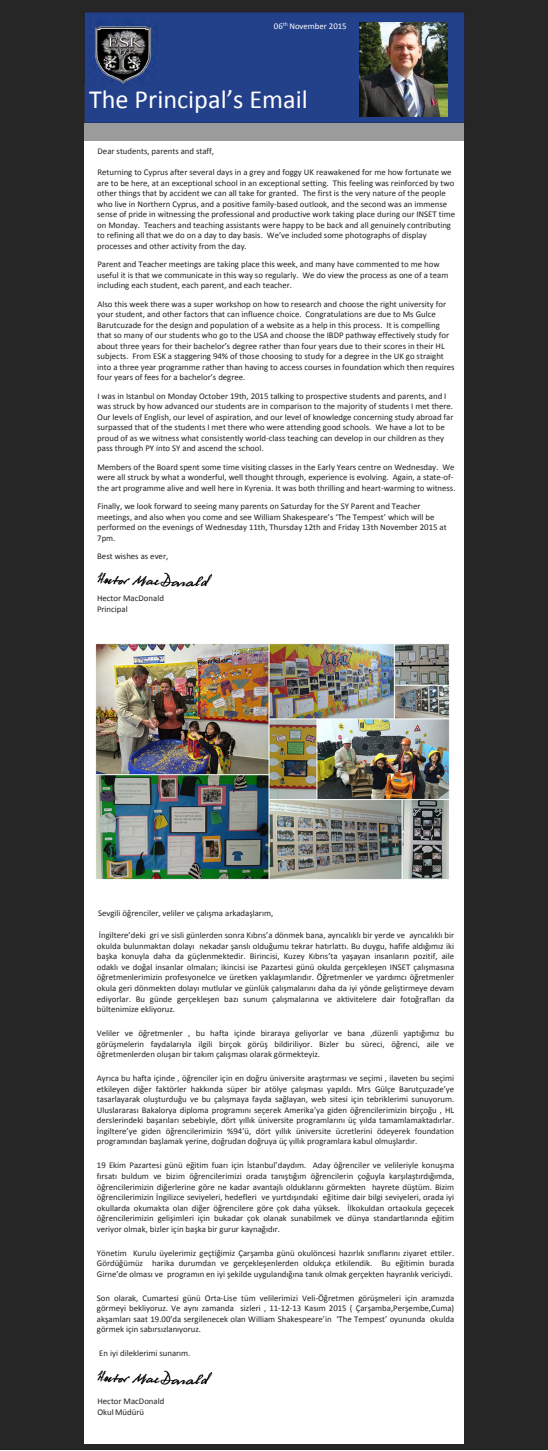
<style>
.page{position:relative;width:548px;height:1451px;background:#fff}
.page>*{position:absolute;margin:0;border:0;box-sizing:border-box;transform-origin:0 0}
.t1{font:26.25px "Calibri";color:#fff}
.t2{font:8.75px/10.5px "Calibri";color:#231f20}
.t3{font:8.75px "Calibri";color:#fdfdfe}
</style>
<div class="page">
<div style="left:0;top:0;width:548px;height:1449px;background:#262626"></div>
<div style="left:85px;top:83px;width:379px;height:1360px;background:#fff"></div>
<div style="left:84px;top:11px;width:381px;height:113px;background:#23408a;border:1px solid #231f20"></div>
<img style="left:92px;top:20px;width:62px;height:67px">
<img style="left:359px;top:23px;width:88px;height:93px">
<img style="left:97px;top:572px;width:116px;height:15px">
<img style="left:97px;top:1370px;width:116px;height:15px">
<div style="left:85px;top:123px;width:379px;height:17px;background:#9b9b9b"></div>
<img style="left:95px;top:644px;width:354px;height:235px">
<p class="t3" style="left:274px;top:21px;width:74px">06<sup>th</sup> November 2015</p>
<h1 class="t1" style="left:89px;top:83px;width:220px">The Principal’s Email</h1>
<p class="t2" style="left:98px;top:146px;width:118px">Dear students, parents and staff,</p>
<p class="t2" style="left:97px;top:167px;width:359px">Returning to Cyprus after several days in a grey and foggy UK reawakened for me how fortunate we are to be here, at an exceptional school in an exceptional setting. This feeling was reinforced by two other things that by accident we can all take for granted. The first is the very nature of the people who live in Northern Cyprus, and a positive family-based outlook, and the second was an immense sense of pride in witnessing the professional and productive work taking place during our INSET time on Monday. Teachers and teaching assistants were happy to be back and all genuinely contributing to refining all that we do on a day to day basis. We’ve included some photographs of display processes and other activity from the day.</p>
<p class="t2" style="left:97px;top:259px;width:353px">Parent and Teacher meetings are taking place this week, and many have commented to me how useful it is that we communicate in this way so regularly. We do view the process as one of a team including each student, each parent, and each teacher.</p>
<p class="t2" style="left:97px;top:298px;width:359px">Also this week there was a super workshop on how to research and choose the right university for your student, and other factors that can influence choice. Congratulations are due to Ms Gulce Barutcuzade for the design and population of a website as a help in this process. It is compelling that so many of our students who go to the USA and choose the IBDP pathway effectively study for about three years for their bachelor’s degree rather than four years due to their scores in their HL subjects. From ESK a staggering 94% of those choosing to study for a degree in the UK go straight into a three year programme rather than having to access courses in foundation which then requires four years of fees for a bachelor’s degree.</p>
<p class="t2" style="left:97px;top:390px;width:358px">I was in Istanbul on Monday October 19th, 2015 talking to prospective students and parents, and I was struck by how advanced our students are in comparison to the majority of students I met there.<br>Our levels of English, our level of aspiration, and our level of knowledge concerning study abroad far surpassed that of the students I met there who were attending good schools. We have a lot to be proud of as we witness what consistently world-class teaching can develop in our children as they pass through PY into SY and ascend the school.</p>
<p class="t2" style="left:97px;top:461px;width:360px">Members of the Board spent some time visiting classes in the Early Years centre on Wednesday. We were all struck by what a wonderful, well thought through, experience is evolving. Again, a state-of&shy;the art programme alive and well here in Kyrenia. It was both thrilling and heart-warming to witness.</p>
<p class="t2" style="left:97px;top:501px;width:351px">Finally, we look forward to seeing many parents on Saturday for the SY Parent and Teacher meetings, and also when you come and see William Shakespeare’s ‘The Tempest’ which will be performed on the evenings of Wednesday 11th, Thursday 12th and Friday 13th November 2015 at 7pm.</p>
<p class="t2" style="left:97px;top:551px;width:72px">Best wishes as ever,</p>
<p class="t2" style="left:97px;top:593px;width:68px">Hector MacDonald<br>Principal</p>
<p class="t2" style="left:98px;top:907px;width:177px">Sevgili öğrenciler, veliler ve çalışma arkadaşlarım,</p>
<p class="t2" style="left:97px;top:930px;width:359px;text-align:justify">İngiltere’deki gri ve sisli günlerden sonra Kıbrıs’a dönmek bana, ayrıcalıklı bir yerde ve ayrıcalıklı bir okulda bulunmaktan dolayı nekadar şanslı olduğumu tekrar hatırlattı. Bu duygu, hafife aldığımız iki başka konuyla daha da güçlenmektedir. Birincisi, Kuzey Kıbrıs’ta yaşayan insanların pozitif, aile odaklı ve doğal insanlar olmaları; ikincisi ise Pazartesi günü okulda gerçekleşen INSET çalışmasına öğretmenlerimizin profesyonelce ve üretken yaklaşımlarıdır. Öğretmenler ve yardımcı öğretmenler okula geri dönmekten dolayı mutlular ve günlük çalışmalarını daha da iyi yönde geliştirmeye devam ediyorlar. Bu günde gerçekleşen bazı sunum çalışmalarına ve aktivitelere dair fotoğrafları da bültenimize ekliyoruz.</p>
<p class="t2" style="left:97px;top:1028px;width:359px;text-align:justify">Veliler ve öğretmenler , bu hafta içinde biraraya geliyorlar ve bana ,düzenli yaptığımız bu görüşmelerin faydalarıyla ilgili birçok görüş bildiriliyor. Bizler bu süreci, öğrenci, aile ve öğretmenlerden oluşan bir takım çalışması olarak görmekteyiz.</p>
<p class="t2" style="left:97px;top:1073px;width:359px;text-align:justify">Ayrıca bu hafta içinde , öğrenciler için en doğru üniversite araştırması ve seçimi , ilaveten bu seçimi etkileyen diğer faktörler hakkında süper bir atölye çalışması yapıldı. Mrs Gülçe Barutçuzade’ye tasarlayarak oluşturduğu ve bu çalışmaya fayda sağlayan, web sitesi için tebriklerimi sunuyorum.<br>Uluslararası Bakalorya diploma programını seçerek Amerika’ya giden öğrencilerimizin birçoğu , HL derslerindeki başarıları sebebiyle, dört yıllık üniversite programlarını üç yılda tamamlamaktadırlar.<br>İngiltere’ye giden öğrencilerimizin %94’ü, dört yıllık üniversite ücretlerini ödeyerek foundation programından başlamak yerine, doğrudan doğruya üç yıllık programlara kabul olmuşlardır.</p>
<p class="t2" style="left:97px;top:1160px;width:359px;text-align:justify">19 Ekim Pazartesi günü eğitim fuarı için İstanbul’daydım. Aday öğrenciler ve velileriyle konuşma fırsatı buldum ve bizim öğrencilerimizi orada tanıştığım öğrencilerin çoğuyla karşılaştırdığımda, öğrencilerimizin diğerlerine göre ne kadar avantajlı olduklarını görmekten hayrete düştüm. Bizim öğrencilerimizin İngilizce seviyeleri, hedefleri ve yurtdışındaki eğitime dair bilgi seviyeleri, orada iyi okullarda okumakta olan diğer öğrencilere göre çok daha yüksek. İlkokuldan ortaokula geçecek öğrencilerimizin gelişimleri için bukadar çok olanak sunabilmek ve dünya standartlarında eğitim veriyor olmak, bizler için başka bir gurur kaynağıdır.</p>
<p class="t2" style="left:97px;top:1247px;width:359px;text-align:justify">Yönetim Kurulu üyelerimiz geçtiğimiz Çarşamba günü okulöncesi hazırlık sınıflarını ziyaret ettiler.<br>Gördüğümüz harika durumdan ve gerçekleşenlerden oldukça etkilendik. Bu eğitimin burada Girne’de olması ve programın en iyi şekilde uygulandığına tanık olmak gerçekten hayranlık vericiydi.</p>
<p class="t2" style="left:97px;top:1292px;width:359px;text-align:justify">Son olarak, Cumartesi günü Orta-Lise tüm velilerimizi Veli-Öğretmen görüşmeleri için aramızda görmeyi bekliyoruz. Ve aynı zamanda sizleri , 11-12-13 Kasım 2015 ( Çarşamba,Perşembe,Cuma) akşamları saat 19.00’da sergilenecek olan William Shakespeare’in ‘The Tempest’ oyununda okulda görmek için sabırsızlanıyoruz.</p>
<p class="t2" style="left:99px;top:1348px;width:93px">En iyi dileklerimi sunarım.</p>
<p class="t2" style="left:97px;top:1395px;width:68px">Hector MacDonald<br>Okul Müdürü</p>
</div>
